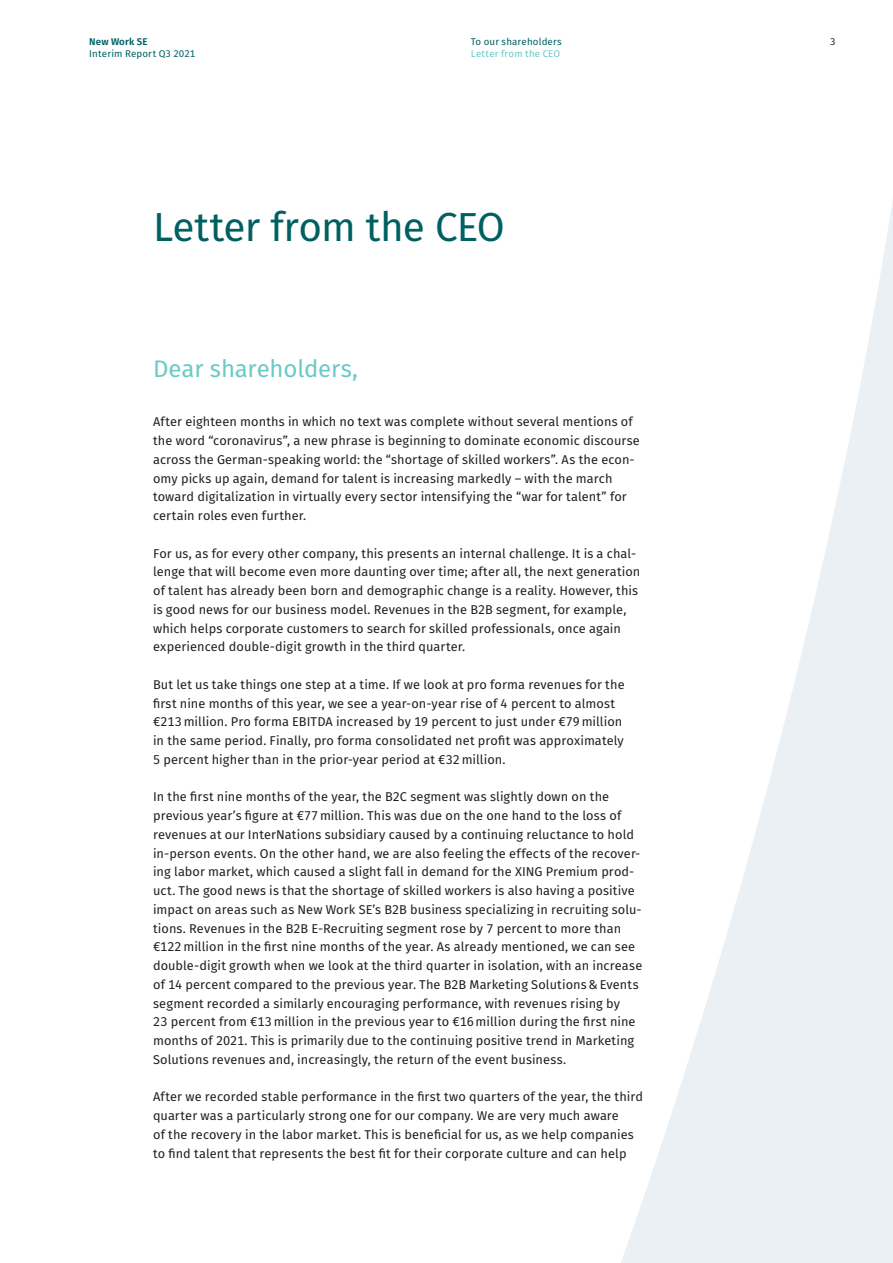
<style>
.page{position:relative;width:893px;height:1263px;background:#fff}
.page>*{position:absolute;margin:0;border:0;box-sizing:border-box;transform-origin:0 0}
.t1{font:40.5px "Fira Sans";letter-spacing:-.02em;color:#006061}
.t2{font:24px "Fira Sans";letter-spacing:-.01em;color:#6bc9c7}
.t3{font:12.75px/18.8px "Fira Sans";letter-spacing:.005em;color:#231f20}
.t4{font:9.75px "Fira Sans";letter-spacing:.015em;color:#006061}
.t5{font:9.75px "Fira Sans";letter-spacing:.015em;color:#6bc9c7}
.t6{font:600 9.75px "Fira Sans";letter-spacing:.015em;color:#006061}
.t7{font:9.75px "Fira Sans";color:#231f20}
</style>
<div class="page">
<svg style="left:621px;top:201px;width:272px;height:1062px"></svg>
<p class="t6" style="left:89px;top:35px;width:60px">New Work SE</p>
<p class="t4" style="left:89px;top:46px;width:107px">Interim Report Q3 2021</p>
<p class="t4" style="left:471px;top:34px;width:92px">To our shareholders</p>
<p class="t5" style="left:471px;top:46px;width:91px">Letter from the CEO</p>
<h1 class="t1" style="left:153px;top:196px;width:353px">Letter from the CEO</h1>
<h2 class="t2" style="left:153px;top:350px;width:206px">Dear shareholders,</h2>
<p class="t3" style="left:153px;top:412px;width:488px">After eighteen months in which no text was complete without several mentions of the word “coronavirus”, a new phrase is beginning to dominate economic discourse across the German-speaking world: the “shortage of skilled workers”. As the econ&shy;omy picks up again, demand for talent is increasing markedly – with the march toward digitalization in virtually every sector intensifying the “war for talent” for certain roles even further.</p>
<p class="t3" style="left:153px;top:543px;width:489px">For us, as for every other company, this presents an internal challenge. It is a chal&shy;lenge that will become even more daunting over time; after all, the next generation of talent has already been born and demographic change is a reality. However, this is good news for our business model. Revenues in the B2B segment, for example, which helps corporate customers to search for skilled professionals, once again experienced double-digit growth in the third quarter.</p>
<p class="t3" style="left:153px;top:675px;width:473px">But let us take things one step at a time. If we look at pro forma revenues for the first nine months of this year, we see a year-on-year rise of 4 percent to almost €213million. Pro forma EBITDA increased by 19 percent to just under €79million in the same period. Finally, pro forma consolidated net profit was approximately 5 percent higher than in the prior-year period at €32million.</p>
<p class="t3" style="left:153px;top:787px;width:491px">In the first nine months of the year, the B2C segment was slightly down on the previous year’s figure at €77million. This was due on the one hand to the loss of revenues at our InterNations subsidiary caused by a continuing reluctance to hold in-person events. On the other hand, we are also feeling the effects of the recover&shy;ing labor market, which caused a slight fall in demand for the XING Premium prod&shy;uct. The good news is that the shortage of skilled workers is also having a positive impact on areas such as New Work SE’s B2B business specializing in recruiting solu&shy;tions. Revenues in the B2B E-Recruiting segment rose by 7 percent to more than €122million in the first nine months of the year. As already mentioned, we can see double-digit growth when we look at the third quarter in isolation, with an increase of 14 percent compared to the previous year. The B2B Marketing Solutions&amp;Events segment recorded a similarly encouraging performance, with revenues rising by<br>23 percent from €13million in the previous year to €16million during the first nine months of 2021. This is primarily due to the continuing positive trend in Marketing Solutions revenues and, increasingly, the return of the event business.</p>
<p class="t3" style="left:153px;top:1087px;width:491px">After we recorded stable performance in the first two quarters of the year, the third quarter was a particularly strong one for our company. We are very much aware<br>of the recovery in the labor market. This is beneficial for us, as we help companies to find talent that represents the best fit for their corporate culture and can help</p>
<p class="t7" style="left:830px;top:34px;width:7px">3</p>
</div>
